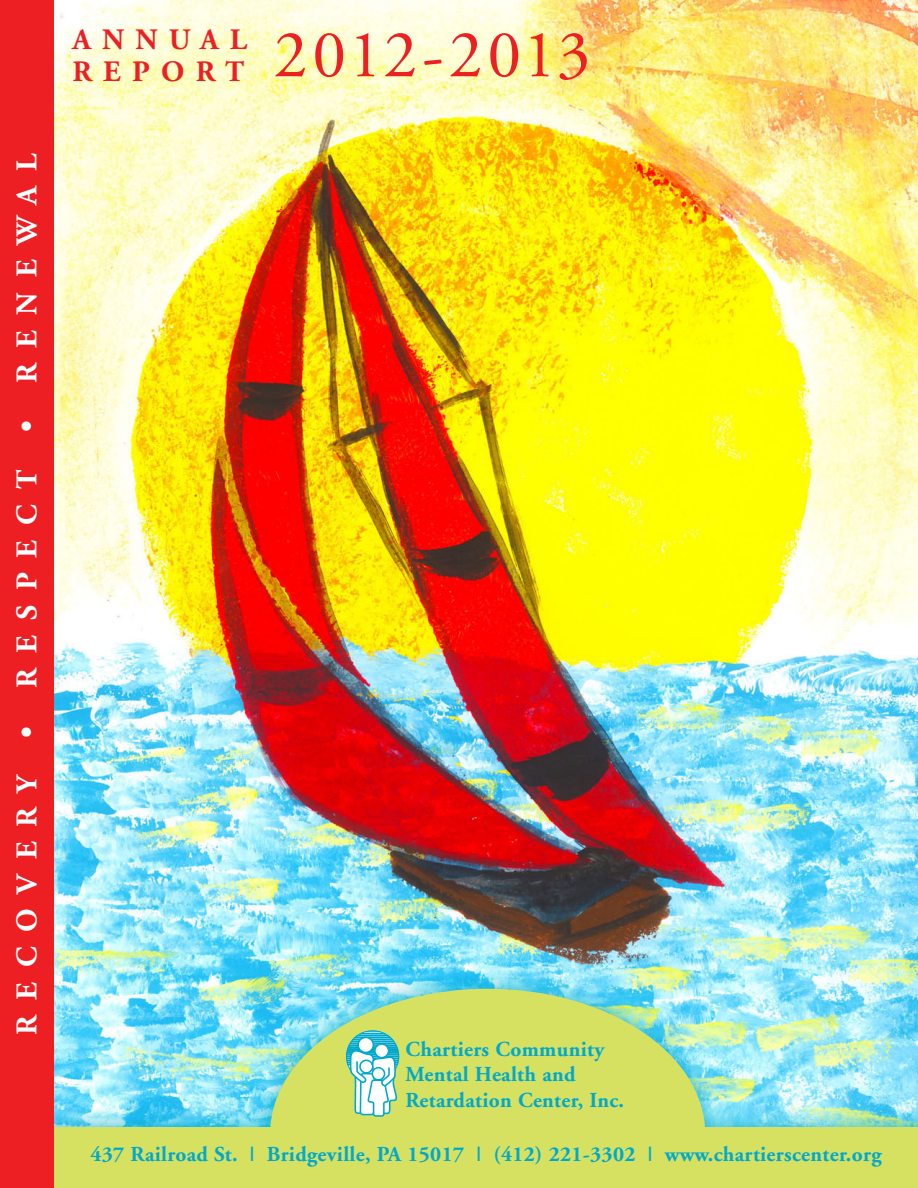
<style>
.page{position:relative;width:918px;height:1188px;background:#fff}
.page>*{position:absolute;margin:0;border:0;box-sizing:border-box;transform-origin:0 0}
.t1{font:67.35px "Adobe Garamond";letter-spacing:.03em;color:#ee1f23}
.t2{font:700 30px "Adobe Garamond";letter-spacing:.5em;color:#fff}
.t3{font:700 29.55px/32.5px "Adobe Garamond";letter-spacing:.38em;color:#ee1f23}
.t4{font:700 21.3px/25.5px "Adobe Garamond";letter-spacing:.015em;color:#00a9cc}
</style>
<div class="page">
<img style="left:54px;top:0;width:864px;height:966px">
<div style="left:22px;top:966px;width:896px;height:222px;background:#00a9cc;opacity:.75"></div>
<svg style="left:270px;top:989px;width:435px;height:138px;background:#c0df81"></svg>
<div style="left:44px;top:1127px;width:874px;height:61px;background:#d7e161"></div>
<div style="left:0;top:0;width:54px;height:1188px;background:#ee1f23"></div>
<svg style="left:346px;top:1031px;width:53px;height:86px"></svg>
<h2 class="t2" style="left:11px;top:432px;width:281px;rotate:-90deg">• Renewal</h2>
<h2 class="t2" style="left:11px;top:688px;width:220px;rotate:-90deg">Respect</h2>
<h2 class="t2" style="left:11px;top:1035px;width:310px;rotate:-90deg">Recover y •</h2>
<h3 class="t3" style="left:72px;top:24px;width:176px">Annua l<br>Repor t</h3>
<h1 class="t1" style="left:274px;top:19px;width:318px">2012-2013</h1>
<p class="t4" style="left:405px;top:1037px;width:220px">Chartiers Community<br>Mental Health and<br>Retardation Center, Inc.</p>
<p class="t4" style="left:90px;top:1142px;width:793px">437 Railroad St. | Bridgeville, PA 15017 | (412) 221-3302 | www.chartierscenter.org</p>
</div>
